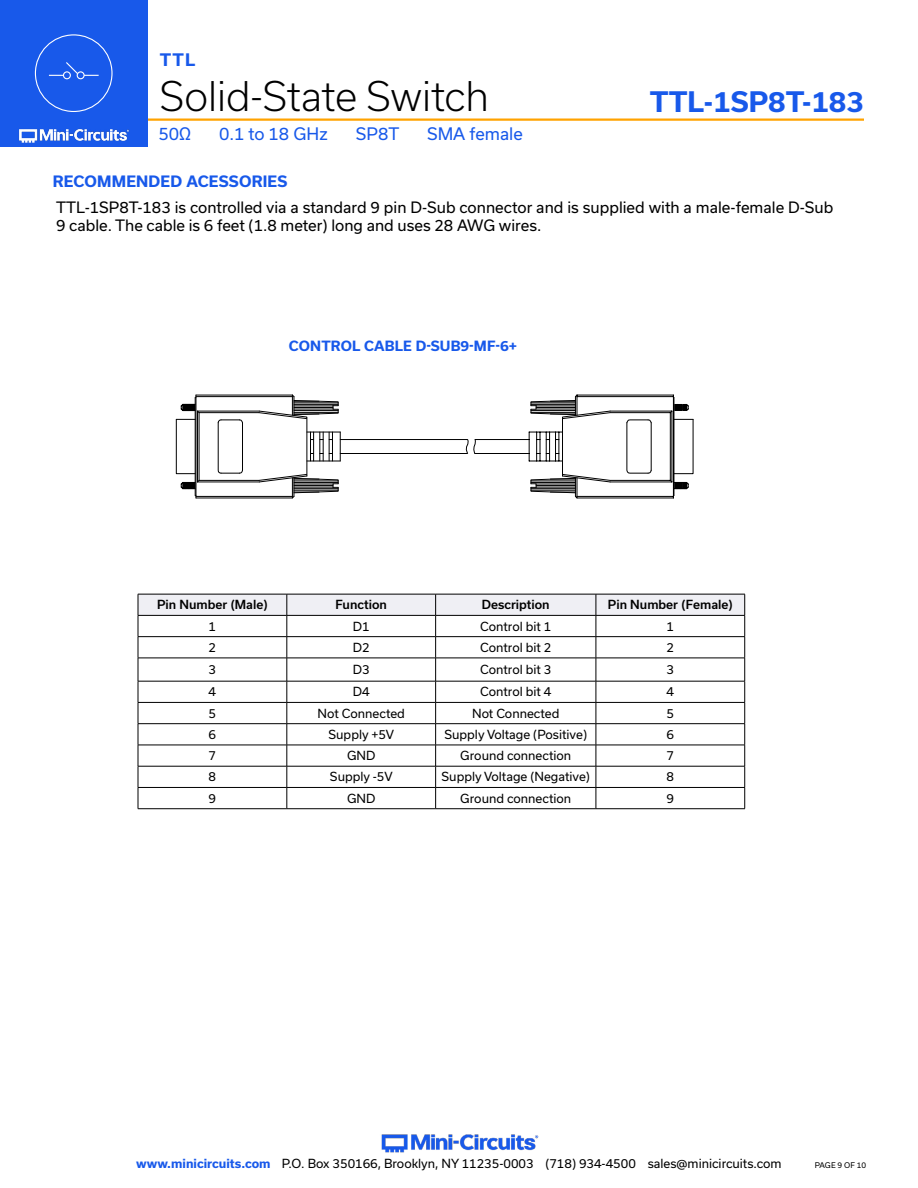
<style>
.page{position:relative;width:918px;height:1188px;background:#fff}
.page>*{position:absolute;margin:0;border:0;box-sizing:border-box;transform-origin:0 0}
.t1{font:300 39px "Usual";color:#000}
.t2{font:700 27px "Usual";color:#1859ea}
.t3{font:16.5px "Usual";color:#1859ea}
.t4{font:700 16.5px "Usual";color:#1859ea}
.t5{font:15px/18px "Usual";color:#000}
.t6{font:700 15px "Usual";letter-spacing:.015em;color:#1859ea}
.t7{font:700 13.5px "Usual";letter-spacing:.015em;color:#1859ea}
.t8{font:12px "Usual";color:#000}
.t9{font:500 12px "Usual";color:#000}
.t10{font:7.5px "Usual";color:#000}
.s1{font-weight:700;color:#1859ea}
</style>
<div class="page">
<hr style="left:131px;top:118px;width:733px;height:3px;background:#ffa300">
<div style="left:0;top:0;width:147px;height:147px;background:#1859ea"></div>
<hr style="left:917px;top:0;width:1px;height:147px;background:#1859ea">
<img style="left:19px;top:128px;width:110px;height:15px">
<img style="left:381px;top:1134px;width:158px;height:19px">
<div style="left:35px;top:34px;width:78px;height:78px;border:1px solid #fff;border-radius:50%"></div>
<div style="left:63px;top:71px;width:8px;height:8px;border:1px solid #fff;border-radius:50%"></div>
<div style="left:77px;top:71px;width:8px;height:8px;border:1px solid #fff;border-radius:50%"></div>
<svg style="left:49px;top:62px;width:50px;height:14px"></svg>
<svg style="left:138px;top:594px;width:607px;height:215px"></svg>
<hr style="left:436px;top:808px;width:160px;height:1px;background:#000">
<svg style="left:474px;top:439px;width:2px;height:15px"></svg>
<hr style="left:475px;top:453px;width:54px;height:1px;background:#000">
<hr style="left:475px;top:439px;width:54px;height:1px;background:#000">
<svg style="left:529px;top:394px;width:165px;height:105px"></svg>
<hr style="left:340px;top:439px;width:127px;height:1px;background:#000">
<hr style="left:340px;top:453px;width:127px;height:1px;background:#000">
<svg style="left:176px;top:394px;width:165px;height:105px"></svg>
<svg style="left:466px;top:439px;width:2px;height:15px"></svg>
<h3 class="t4" style="left:160px;top:51px;width:37px">TTL</h3>
<h1 class="t1" style="left:160px;top:74px;width:331px">Solid-State Switch</h1>
<h3 class="t3" style="left:158px;top:124px;width:34px">50Ω</h3>
<h3 class="t3" style="left:219px;top:124px;width:110px">0.1 to 18 GHz</h3>
<h3 class="t3" style="left:356px;top:124px;width:45px">SP8T</h3>
<h3 class="t3" style="left:427px;top:124px;width:97px">SMA female</h3>
<p class="t6" style="left:53px;top:173px;width:236px">RECOMMENDED ACESSORIES</p>
<h2 class="t2" style="left:650px;top:86px;width:216px">TTL-1SP8T-183</h2>
<p class="t5" style="left:56px;top:198px;width:779px">TTL-1SP8T-183 is controlled via a standard 9 pin D-Sub connector and is supplied with a male-female D-Sub<br>9 cable. The cable is 6 feet (1.8 meter) long and uses 28 AWG wires.</p>
<p class="t7" style="left:289px;top:338px;width:230px">CONTROL CABLE D-SUB9-MF-6+</p>
<p class="t9" style="left:157px;top:598px;width:112px">Pin Number (Male)</p>
<p class="t9" style="left:335px;top:598px;width:53px">Function</p>
<p class="t9" style="left:482px;top:598px;width:69px">Description</p>
<p class="t9" style="left:608px;top:598px;width:126px">Pin Number (Female)</p>
<p class="t8" style="left:209px;top:619px;width:9px">1</p>
<p class="t8" style="left:353px;top:619px;width:18px">D1</p>
<p class="t8" style="left:480px;top:619px;width:73px">Control bit 1</p>
<p class="t8" style="left:667px;top:619px;width:9px">1</p>
<p class="t8" style="left:209px;top:640px;width:9px">2</p>
<p class="t8" style="left:353px;top:640px;width:18px">D2</p>
<p class="t8" style="left:480px;top:640px;width:73px">Control bit 2</p>
<p class="t8" style="left:667px;top:640px;width:9px">2</p>
<p class="t8" style="left:209px;top:663px;width:9px">3</p>
<p class="t8" style="left:353px;top:663px;width:18px">D3</p>
<p class="t8" style="left:480px;top:663px;width:73px">Control bit 3</p>
<p class="t8" style="left:667px;top:663px;width:9px">3</p>
<p class="t8" style="left:209px;top:685px;width:9px">4</p>
<p class="t8" style="left:353px;top:685px;width:18px">D4</p>
<p class="t8" style="left:480px;top:685px;width:73px">Control bit 4</p>
<p class="t8" style="left:667px;top:685px;width:9px">4</p>
<p class="t8" style="left:209px;top:706px;width:9px">5</p>
<p class="t8" style="left:318px;top:706px;width:89px">Not Connected</p>
<p class="t8" style="left:472px;top:706px;width:89px">Not Connected</p>
<p class="t8" style="left:667px;top:706px;width:9px">5</p>
<p class="t8" style="left:209px;top:727px;width:9px">6</p>
<p class="t8" style="left:329px;top:727px;width:67px">Supply +5V</p>
<p class="t8" style="left:444px;top:727px;width:144px">Supply Voltage (Positive)</p>
<p class="t8" style="left:667px;top:727px;width:9px">6</p>
<p class="t8" style="left:209px;top:749px;width:9px">7</p>
<p class="t8" style="left:347px;top:749px;width:30px">GND</p>
<p class="t8" style="left:460px;top:749px;width:113px">Ground connection</p>
<p class="t8" style="left:667px;top:749px;width:9px">7</p>
<p class="t8" style="left:209px;top:770px;width:9px">8</p>
<p class="t8" style="left:330px;top:770px;width:64px">Supply -5V</p>
<p class="t8" style="left:442px;top:770px;width:150px">Supply Voltage (Negative)</p>
<p class="t8" style="left:667px;top:770px;width:9px">8</p>
<p class="t8" style="left:209px;top:791px;width:9px">9</p>
<p class="t8" style="left:347px;top:791px;width:30px">GND</p>
<p class="t8" style="left:460px;top:791px;width:113px">Ground connection</p>
<p class="t8" style="left:667px;top:791px;width:9px">9</p>
<p class="t8" style="left:136px;top:1157px;width:647px"><span class="s1">www.minicircuits.com</span> P.O. Box 350166, Brooklyn, NY 11235-0003 (718) 934-4500 sales@minicircuits.com</p>
<p class="t10" style="left:815px;top:1161px;width:53px">PAGE 9 OF 10</p>
</div>
